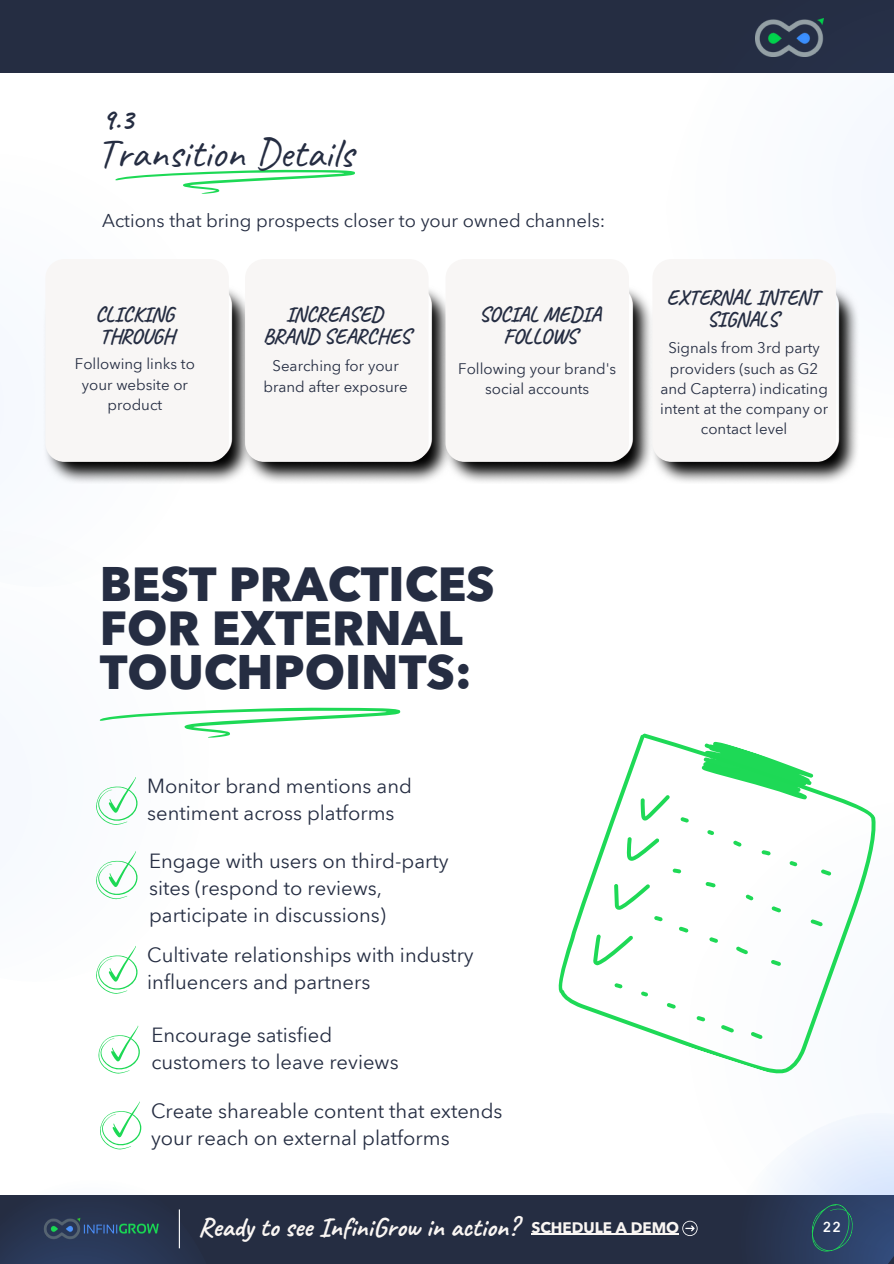
<style>
.page{position:relative;width:894px;height:1264px;background:#fff}
.page>*{position:absolute;margin:0;border:0;box-sizing:border-box;transform-origin:0 0}
.t1{font:800 47.25px/43.5px "Avenir Next Arabic";color:#252d42}
.t2{font:41.55px "Caveat";color:#252d42}
.t3{font:700 28.65px "Caveat";color:#252d42}
.t4{font:700 26.85px "Caveat";color:#faf6f3}
.t5{font:700 20.7px/22.5px "Caveat";color:#252d42;text-align:center}
.t6{font:20.25px/26.8px "Avenir Next Arabic";color:#252d42}
.t7{font:18.45px "Avenir Next Arabic";color:#252d42}
.t8{font:700 15.15px "Avenir Next Arabic";color:#faf6f3}
.t9{font:15px/20.2px "Avenir Next Arabic";color:#252d42;text-align:center}
.t10{font:600 13.8px "Avenir Next Arabic";color:#fff}
</style>
<div class="page">
<div style="left:0;top:0;width:893px;height:1263px;background:#252d42"></div>
<div style="left:0;top:73px;width:893px;height:1121px;background:#fff"></div>
<svg style="left:767px;top:18px;width:126px;height:234px"></svg>
<img style="left:755px;top:18px;width:67px;height:38px">
<svg style="left:115px;top:170px;width:240px;height:24px"></svg>
<img style="left:44px;top:289px;width:198px;height:194px">
<div style="left:45px;top:289px;width:184px;height:173px;background:#f8f6f5"></div>
<img style="left:242px;top:289px;width:200px;height:193px">
<div style="left:245px;top:289px;width:183px;height:173px;background:#f8f6f5"></div>
<img style="left:442px;top:289px;width:207px;height:193px">
<div style="left:445px;top:289px;width:184px;height:173px;background:#f8f6f5"></div>
<svg style="left:0;top:1149px;width:272px;height:114px"></svg>
<svg style="left:649px;top:1113px;width:244px;height:150px"></svg>
<svg style="left:811px;top:1203px;width:42px;height:48px;background:#2a4c62"></svg>
<img style="left:42px;top:1213px;width:118px;height:30px">
<hr style="left:179px;top:1209px;width:1px;height:39px;background:#fff">
<img style="left:649px;top:287px;width:210px;height:195px">
<div style="left:652px;top:287px;width:183px;height:175px;background:#f8f6f5"></div>
<svg style="left:100px;top:707px;width:300px;height:31px"></svg>
<svg style="left:96px;top:777px;width:42px;height:48px"></svg>
<svg style="left:96px;top:851px;width:42px;height:48px"></svg>
<svg style="left:96px;top:946px;width:42px;height:48px"></svg>
<svg style="left:98px;top:1025px;width:42px;height:48px"></svg>
<svg style="left:100px;top:1101px;width:42px;height:48px"></svg>
<svg style="left:558px;top:733px;width:318px;height:341px"></svg>
<svg style="left:696px;top:737px;width:119px;height:65px"></svg>
<svg style="left:682px;top:1220px;width:15px;height:15px"></svg>
<hr style="left:531px;top:1233px;width:148px;height:1px;background:#faf6f3">
<p class="t3" style="left:102px;top:102px;width:33px">9.3</p>
<h4 class="t2" style="left:97px;top:127px;width:258px">Transition Details</h4>
<p class="t7" style="left:102px;top:210px;width:504px">Actions that bring prospects closer to your owned channels:</p>
<p class="t5" style="left:95px;top:302px;width:81px;text-align:left">CLICKING<br>THROUGH</p>
<h2 class="t9" style="left:75px;top:354px;width:121px">Following links to your website or product</h2>
<p class="t9" style="left:263px;top:356px;width:146px">Searching for your brand after exposure</p>
<h6 class="t9" style="left:458px;top:358px;width:159px">Following your brand's social accounts</h6>
<p class="t5" style="left:263px;top:303px;width:149px">INCREASED<br>BRAND SEARCHES</p>
<p class="t5" style="left:479px;top:303px;width:123px">SOCIAL MEDIA<br>FOLLOWS</p>
<p class="t5" style="left:666px;top:285px;width:154px">EXTERNAL INTENT<br>SIGNALS</p>
<h4 class="t9" style="left:660px;top:338px;width:169px">Signals from 3rd party providers (such as G2 and Capterra) indicating intent at the company or contact level</h4>
<p class="t1" style="left:100px;top:563px;width:396px">BEST PRACTICES<br>FOR EXTERNAL<br>TOUCHPOINTS:</p>
<p class="t6" style="left:147px;top:773px;width:266px">Monitor brand mentions and sentiment across platforms</p>
<p class="t6" style="left:149px;top:847px;width:301px">Engage with users on third-party sites (respond to reviews, participate in discussions)</p>
<p class="t6" style="left:147px;top:941px;width:328px">Cultivate relationships with industry influencers and partners</p>
<p class="t6" style="left:151px;top:1021px;width:249px">Encourage satisfied customers to leave reviews</p>
<p class="t6" style="left:151px;top:1097px;width:353px">Create shareable content that extends your reach on external platforms</p>
<h1 class="t4" style="left:199px;top:1209px;width:320px">Ready to see InfiniGrow in action?</h1>
<p class="t8" style="left:531px;top:1218px;width:149px">SCHEDULE A DEMO</p>
<h4 class="t10" style="left:822px;top:1218px;width:20px">22</h4>
</div>
